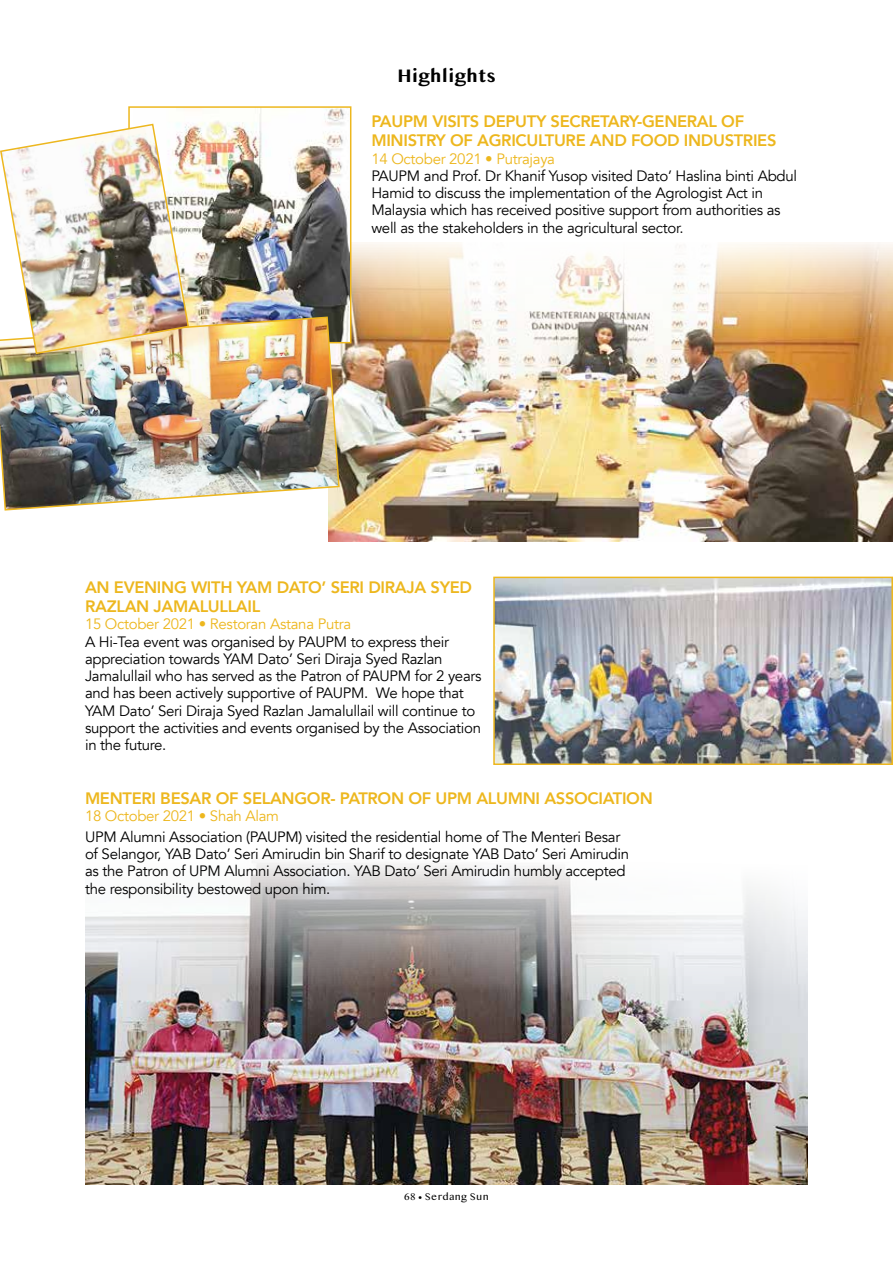
<style>
.page{position:relative;width:893px;height:1263px;background:#fff}
.page>*{position:absolute;margin:0;border:0;box-sizing:border-box;transform-origin:0 0}
.t1{font:800 16.5px/18.9px "Avenir";letter-spacing:-.02em;color:#edb71e}
.t2{font:700 16.5px "Bangla MN";letter-spacing:.04em;color:#000}
.t3{font:15px/17.2px "Avenir";letter-spacing:-.02em;color:#000}
.t4{font:15px "Avenir";letter-spacing:-.02em;color:#edb71e}
.t5{font:9px "Bangla MN";letter-spacing:.04em;color:#000}
</style>
<div class="page">
<img style="left:85px;top:861px;width:723px;height:323px">
<img style="left:496px;top:580px;width:394px;height:182px">
<div style="left:493px;top:577px;width:400px;height:188px;border:2px solid #edb71e"></div>
<img style="left:328px;top:242px;width:565px;height:300px">
<img style="left:185px;top:109px;width:163px;height:231px">
<div style="left:128px;top:106px;width:223px;height:237px;border:2px solid #edb71e"></div>
<img style="left:0;top:316px;width:340px;height:195px">
<img style="left:0;top:123px;width:190px;height:232px">
<p class="t2" style="left:397px;top:67px;width:100px">Highlights</p>
<p class="t1" style="left:371px;top:112px;width:407px">PAUPM VISITS DEPUTY SECRETARY-GENERAL OF<br>MINISTRY OF AGRICULTURE AND FOOD INDUSTRIES</p>
<p class="t4" style="left:371px;top:149px;width:185px">14 October 2021 • Putrajaya</p>
<p class="t3" style="left:371px;top:167px;width:427px">PAUPM and Prof. Dr Khanif Yusop visited Dato’ Haslina binti Abdul Hamid to discuss the implementation of the Agrologist Act in Malaysia which has received positive support from authorities as well as the stakeholders in the agricultural sector.</p>
<p class="t1" style="left:85px;top:578px;width:389px">AN EVENING WITH YAM DATO’ SERI DIRAJA SYED<br>RAZLAN JAMALULLAIL</p>
<p class="t4" style="left:85px;top:615px;width:268px">15 October 2021 • Restoran Astana Putra</p>
<p class="t3" style="left:85px;top:633px;width:398px">A Hi-Tea event was organised by PAUPM to express their appreciation towards YAM Dato’ Seri Diraja Syed Razlan Jamalullail who has served as the Patron of PAUPM for 2 years and has been actively supportive of PAUPM. We hope that YAM Dato’ Seri Diraja Syed Razlan Jamalullail will continue to support the activities and events organised by the Association in the future.</p>
<p class="t1" style="left:85px;top:789px;width:569px">MENTERI BESAR OF SELANGOR- PATRON OF UPM ALUMNI ASSOCIATION</p>
<p class="t4" style="left:85px;top:807px;width:195px">18 October 2021 • Shah Alam</p>
<p class="t3" style="left:85px;top:828px;width:545px">UPM Alumni Association (PAUPM) visited the residential home of The Menteri Besar of Selangor, YAB Dato’ Seri Amirudin bin Sharif to designate YAB Dato’ Seri Amirudin as the Patron of UPM Alumni Association. YAB Dato’ Seri Amirudin humbly accepted the responsibility bestowed upon him.</p>
<p class="t5" style="left:404px;top:1191px;width:86px">68 • Serdang Sun</p>
</div>
